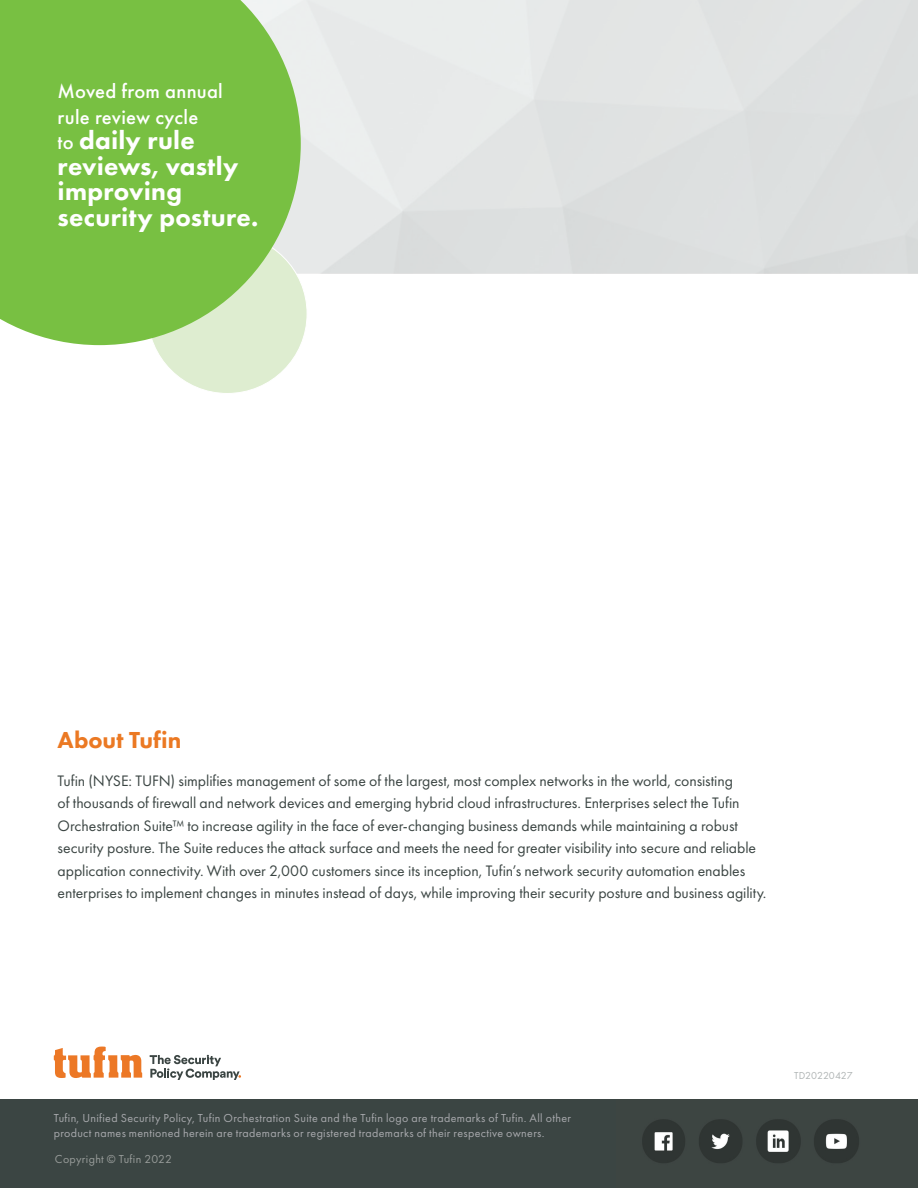
<style>
.page{position:relative;width:918px;height:1188px;background:#fff}
.page>*{position:absolute;margin:0;border:0;box-sizing:border-box;transform-origin:0 0}
.t1{font:800 26.25px/25.5px "Futura PT";letter-spacing:.01em;color:#fff}
.t2{font:800 24px "Futura PT";color:#eb7923}
.t3{font:500 20.7px/25.5px "Futura PT";letter-spacing:.01em;color:#fff}
.t4{font:15.75px/22.5px "Futura PT";letter-spacing:-.005em;color:#3b4543}
.t5{font:12px/15px "Futura PT";letter-spacing:.025em;color:#a8a9ad}
.t6{font:12px "Futura PT";letter-spacing:.025em;color:#989c9a}
.t7{font:10.5px "Futura PT";letter-spacing:-.005em;color:#b0b5b5}
.s1{font-weight:500;font-size:20.7px}
</style>
<div class="page">
<div style="left:0;top:1099px;width:918px;height:89px;background:#3b4543"></div>
<img style="left:642px;top:1119px;width:217px;height:44px">
<svg style="left:54px;top:1046px;width:88px;height:32px"></svg>
<svg style="left:150px;top:1055px;width:91px;height:25px"></svg>
<div style="left:148px;top:234px;width:159px;height:159px;background:#deedd0;border-radius:50%"></div>
<svg style="left:0;top:0;width:301px;height:345px;background:#84c554"></svg>
<h3 class="t3" style="left:58px;top:79px;width:167px">Moved from annual rule review cycle</h3>
<h1 class="t1" style="left:58px;top:127px;width:202px"><span class="s1">to</span> daily rule reviews, vastly improving security posture.</h1>
<h2 class="t2" style="left:58px;top:725px;width:125px">About Tufin</h2>
<p class="t4" style="left:58px;top:769px;width:710px">Tufin (NYSE: TUFN) simplifies management of some of the largest, most complex networks in the world, consisting<br>of thousands of firewall and network devices and emerging hybrid cloud infrastructures. Enterprises select the Tufin Orchestration Suite™ to increase agility in the face of ever-changing business demands while maintaining a robust security posture. The Suite reduces the attack surface and meets the need for greater visibility into secure and reliable application connectivity. With over 2,000 customers since its inception, Tufin’s network security automation enables enterprises to implement changes in minutes instead of days, while improving their security posture and business agility.</p>
<p class="t5" style="left:54px;top:1110px;width:519px">Tufin, Unified Security Policy, Tufin Orchestration Suite and the Tufin logo are trademarks of Tufin. All other product names mentioned herein are trademarks or registered trademarks of their respective owners.</p>
<p class="t6" style="left:55px;top:1152px;width:119px">Copyright © Tufin 2022</p>
<p class="t7" style="left:794px;top:1070px;width:60px">TD20220427</p>
</div>
